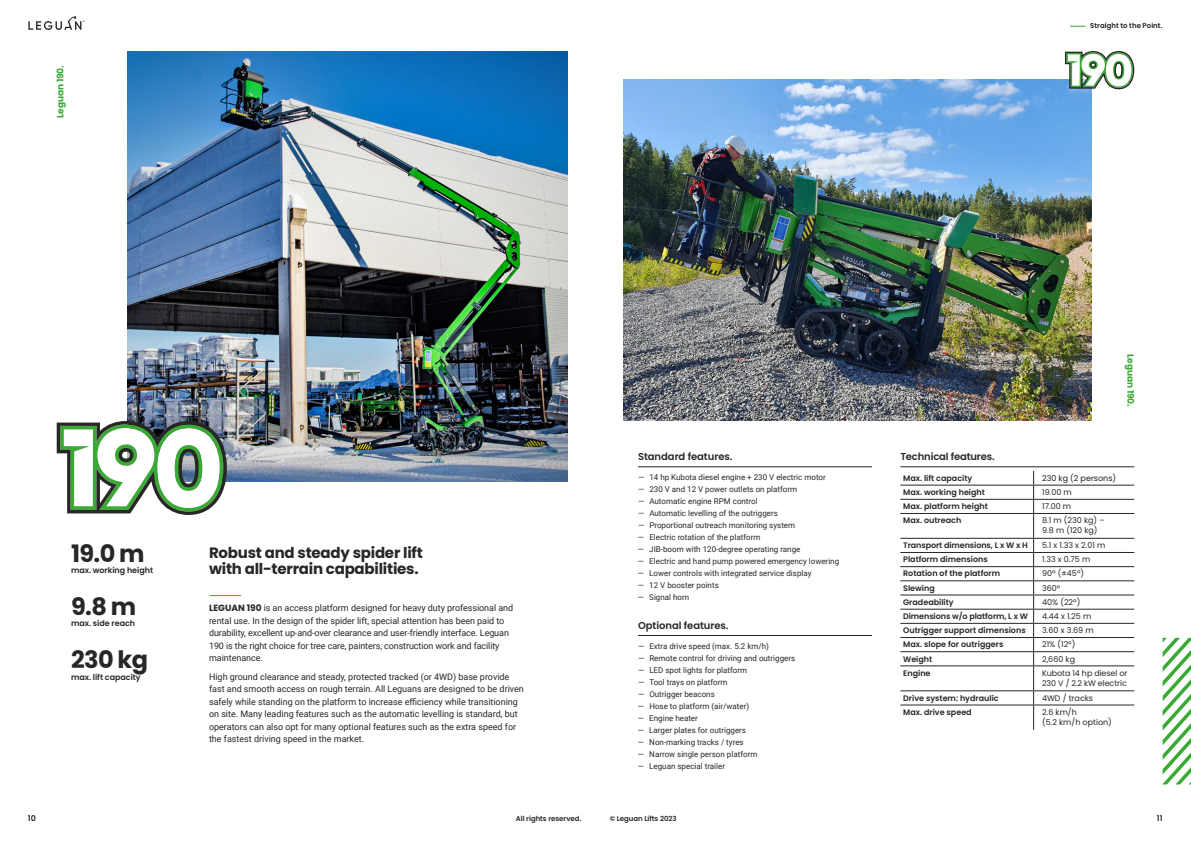
<style>
.page{position:relative;width:1191px;height:842px;background:#fff}
.page>*{position:absolute;margin:0;border:0;box-sizing:border-box;transform-origin:0 0}
.t1{font:700 24px "Poppins";letter-spacing:-.025em;color:#272726}
.t2{font:700 15px "Poppins";letter-spacing:-.015em;color:#272726}
.t3{font:600 10px "Poppins";letter-spacing:-.005em;color:#272726}
.t4{font:9px/12.5px "Roboto";color:#272726}
.t5{font:700 9px "Poppins";letter-spacing:-.005em;color:#3aaa35}
.t6{font:8px "Roboto";color:#272726}
.t7{font:600 8px "Poppins";color:#272726}
.t8{font:8px/10px "Poppins";color:#272726}
.t9{font:8px "Poppins";color:#1d1d1b}
.t10{font:600 7px "Poppins";letter-spacing:-.005em;color:#272726}
.t11{font:600 7px "Poppins";color:#252022}
.s1{font-family:"Poppins";font-weight:700}
</style>
<div class="page">
<img style="left:624px;top:79px;width:467px;height:342px">
<svg style="left:1070px;top:26px;width:15px;height:1px"></svg>
<svg style="left:28px;top:16px;width:56px;height:14px"></svg>
<img style="left:128px;top:51px;width:439px;height:431px">
<svg style="left:57px;top:421px;width:170px;height:94px"></svg>
<svg style="left:1065px;top:51px;width:69px;height:38px"></svg>
<hr style="left:210px;top:595px;width:31px;height:1px;background:#3aaa35">
<hr style="left:638px;top:466px;width:234px;height:1px;background:#272726">
<hr style="left:638px;top:635px;width:234px;height:1px;background:#272726">
<hr style="left:900px;top:485px;width:133px;height:1px;background:#272726">
<hr style="left:1033px;top:485px;width:101px;height:1px;background:#272726">
<hr style="left:900px;top:499px;width:133px;height:1px;background:#272726">
<hr style="left:1033px;top:499px;width:101px;height:1px;background:#272726">
<hr style="left:900px;top:513px;width:133px;height:1px;background:#272726">
<hr style="left:1033px;top:513px;width:101px;height:1px;background:#272726">
<hr style="left:900px;top:538px;width:133px;height:1px;background:#272726">
<hr style="left:1033px;top:538px;width:101px;height:1px;background:#272726">
<hr style="left:900px;top:552px;width:133px;height:1px;background:#272726">
<hr style="left:1033px;top:552px;width:101px;height:1px;background:#272726">
<hr style="left:900px;top:566px;width:133px;height:1px;background:#272726">
<hr style="left:1033px;top:566px;width:101px;height:1px;background:#272726">
<hr style="left:900px;top:580px;width:133px;height:1px;background:#272726">
<hr style="left:1033px;top:580px;width:101px;height:1px;background:#272726">
<hr style="left:900px;top:595px;width:133px;height:1px;background:#272726">
<hr style="left:1033px;top:595px;width:101px;height:1px;background:#272726">
<hr style="left:900px;top:609px;width:133px;height:1px;background:#272726">
<hr style="left:1033px;top:609px;width:101px;height:1px;background:#272726">
<hr style="left:900px;top:623px;width:133px;height:1px;background:#272726">
<hr style="left:1033px;top:623px;width:101px;height:1px;background:#272726">
<hr style="left:900px;top:637px;width:133px;height:1px;background:#272726">
<hr style="left:1033px;top:637px;width:101px;height:1px;background:#272726">
<hr style="left:900px;top:651px;width:133px;height:1px;background:#272726">
<hr style="left:1033px;top:651px;width:101px;height:1px;background:#272726">
<hr style="left:900px;top:665px;width:133px;height:1px;background:#272726">
<hr style="left:1033px;top:665px;width:101px;height:1px;background:#272726">
<hr style="left:900px;top:690px;width:133px;height:1px;background:#272726">
<hr style="left:1033px;top:690px;width:101px;height:1px;background:#272726">
<hr style="left:900px;top:705px;width:133px;height:1px;background:#272726">
<hr style="left:1033px;top:705px;width:101px;height:1px;background:#272726">
<svg style="left:1033px;top:471px;width:1px;height:259px"></svg>
<hr style="left:900px;top:466px;width:234px;height:1px;background:#272726">
<svg style="left:1162px;top:637px;width:29px;height:148px"></svg>
<p class="t5" style="left:55px;top:118px;width:54px;rotate:-90deg">Leguan 190.</p>
<p class="t11" style="left:1090px;top:22px;width:74px">Straight to the Point.</p>
<h1 class="t1" style="left:71px;top:539px;width:75px">19.0 m</h1>
<h1 class="t1" style="left:71px;top:593px;width:67px">9.8 m</h1>
<h1 class="t1" style="left:71px;top:646px;width:79px">230 kg</h1>
<h2 class="t2" style="left:209px;top:544px;width:215px">Robust and steady spider lift</h2>
<p class="t7" style="left:71px;top:565px;width:84px">max. working height</p>
<h2 class="t2" style="left:209px;top:560px;width:211px">with all-terrain capabilities.</h2>
<p class="t4" style="left:209px;top:601px;width:306px"><span class="s1">LEGUAN 190</span> is an access platform designed for heavy duty professional and rental use. In the design of the spider lift, special attention has been paid to durability, excellent up-and-over clearance and user-friendly interface. Leguan 190 is the right choice for tree care, painters, construction work and facility maintenance.</p>
<p class="t4" style="left:209px;top:670px;width:316px">High ground clearance and steady, protected tracked (or 4WD) base provide fast and smooth access on rough terrain. All Leguans are designed to be driven safely while standing on the platform to increase efficiency while transitioning on site. Many leading features such as the automatic levelling is standard, but operators can also opt for many optional features such as the extra speed for the fastest driving speed in the market.</p>
<p class="t7" style="left:71px;top:619px;width:66px">max. side reach</p>
<p class="t7" style="left:71px;top:672px;width:71px">max. lift capacity</p>
<p class="t7" style="left:28px;top:813px;width:10px">10</p>
<p class="t10" style="left:516px;top:814px;width:67px">All rights reserved.</p>
<p class="t3" style="left:638px;top:450px;width:96px">Standard features.</p>
<p class="t6" style="left:638px;top:472px;width:189px">— 14 hp Kubota diesel engine + 230 V electric motor</p>
<p class="t6" style="left:638px;top:484px;width:161px">— 230 V and 12 V power outlets on platform</p>
<p class="t6" style="left:638px;top:496px;width:121px">— Automatic engine RPM control</p>
<p class="t6" style="left:638px;top:508px;width:141px">— Automatic levelling of the outriggers</p>
<p class="t6" style="left:638px;top:520px;width:159px">— Proportional outreach monitoring system</p>
<p class="t6" style="left:638px;top:532px;width:124px">— Electric rotation of the platform</p>
<p class="t6" style="left:638px;top:544px;width:164px">— JIB-boom with 120-degree operating range</p>
<p class="t6" style="left:638px;top:556px;width:203px">— Electric and hand pump powered emergency lowering</p>
<p class="t6" style="left:638px;top:568px;width:175px">— Lower controls with integrated service display</p>
<p class="t6" style="left:638px;top:580px;width:82px">— 12 V booster points</p>
<p class="t6" style="left:638px;top:592px;width:53px">— Signal horn</p>
<p class="t3" style="left:638px;top:619px;width:92px">Optional features.</p>
<p class="t6" style="left:638px;top:641px;width:132px">— Extra drive speed (max. 5.2 km/h)</p>
<p class="t6" style="left:638px;top:653px;width:159px">— Remote control for driving and outriggers</p>
<p class="t6" style="left:638px;top:665px;width:111px">— LED spot lights for platform</p>
<p class="t6" style="left:638px;top:677px;width:91px">— Tool trays on platform</p>
<p class="t6" style="left:638px;top:689px;width:78px">— Outrigger beacons</p>
<p class="t6" style="left:638px;top:701px;width:113px">— Hose to platform (air/water)</p>
<p class="t6" style="left:638px;top:713px;width:61px">— Engine heater</p>
<p class="t6" style="left:638px;top:725px;width:110px">— Larger plates for outriggers</p>
<p class="t6" style="left:638px;top:737px;width:107px">— Non-marking tracks / tyres</p>
<p class="t6" style="left:638px;top:749px;width:121px">— Narrow single person platform</p>
<p class="t6" style="left:638px;top:761px;width:89px">— Leguan special trailer</p>
<p class="t3" style="left:900px;top:450px;width:96px">Technical features.</p>
<p class="t5" style="left:1136px;top:354px;width:54px;rotate:90deg">Leguan 190.</p>
<p class="t7" style="left:903px;top:473px;width:71px">Max. lift capacity</p>
<p class="t9" style="left:1042px;top:473px;width:76px">230 kg (2 persons)</p>
<p class="t7" style="left:903px;top:487px;width:83px">Max. working height</p>
<p class="t8" style="left:1042px;top:487px;width:31px">19.00 m</p>
<p class="t7" style="left:903px;top:502px;width:86px">Max. platform height</p>
<p class="t8" style="left:1042px;top:501px;width:31px">17.00 m</p>
<p class="t7" style="left:903px;top:516px;width:60px">Max. outreach</p>
<p class="t8" style="left:1042px;top:515px;width:64px">8.1 m (230 kg) –<br>9.8 m (120 kg)</p>
<p class="t7" style="left:903px;top:541px;width:126px">Transport dimensions, L x W x H</p>
<p class="t8" style="left:1042px;top:540px;width:65px">5.1 x 1.33 x 2.01 m</p>
<p class="t7" style="left:903px;top:555px;width:86px">Platform dimensions</p>
<p class="t8" style="left:1042px;top:554px;width:50px">1.33 x 0.75 m</p>
<p class="t7" style="left:903px;top:569px;width:99px">Rotation of the platform</p>
<p class="t8" style="left:1042px;top:569px;width:43px">90º (±45º)</p>
<p class="t7" style="left:903px;top:583px;width:33px">Slewing</p>
<p class="t8" style="left:1042px;top:583px;width:20px">360º</p>
<p class="t7" style="left:903px;top:597px;width:52px">Gradeability</p>
<p class="t8" style="left:1042px;top:597px;width:40px">40% (22º)</p>
<p class="t7" style="left:903px;top:612px;width:126px">Dimensions w/o platform, L x W</p>
<p class="t8" style="left:1042px;top:611px;width:51px">4.44 x 1.25 m</p>
<p class="t7" style="left:903px;top:626px;width:124px">Outrigger support dimensions</p>
<p class="t8" style="left:1042px;top:625px;width:53px">3.60 x 3.69 m</p>
<p class="t7" style="left:903px;top:640px;width:102px">Max. slope for outriggers</p>
<p class="t8" style="left:1042px;top:640px;width:35px">21% (12º)</p>
<p class="t7" style="left:903px;top:654px;width:31px">Weight</p>
<p class="t8" style="left:1042px;top:654px;width:35px">2,660 kg</p>
<p class="t7" style="left:903px;top:668px;width:29px">Engine</p>
<p class="t8" style="left:1042px;top:668px;width:87px">Kubota 14 hp diesel or<br>230 V / 2.2 kW electric</p>
<p class="t7" style="left:903px;top:693px;width:97px">Drive system: hydraulic</p>
<p class="t8" style="left:1042px;top:693px;width:53px">4WD / tracks</p>
<p class="t7" style="left:903px;top:707px;width:70px">Max. drive speed</p>
<p class="t8" style="left:1042px;top:707px;width:71px">2.6 km/h<br>(5.2 km/h option)</p>
<p class="t10" style="left:609px;top:814px;width:68px">© Leguan Lifts 2023</p>
<p class="t7" style="left:1156px;top:813px;width:7px">11</p>
</div>
